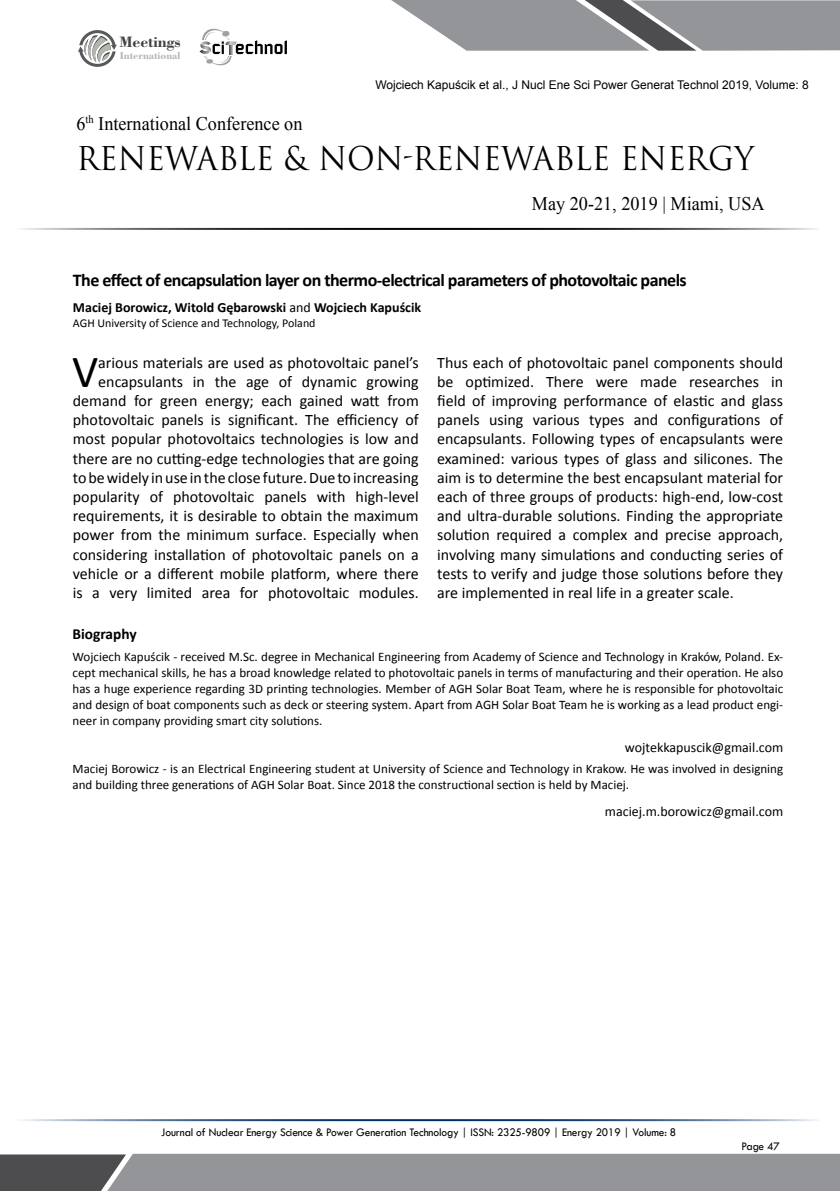
<style>
.page{position:relative;width:840px;height:1191px;background:#fff}
.page>*{position:absolute;margin:0;border:0;box-sizing:border-box;transform-origin:0 0}
.t1{font:46.2px "Calibri";color:#000}
.t2{font:31.8px "Trajan Pro 3";color:#000;scale:.95 1}
.t3{font:19.2px "Times New Roman";color:#000;scale:.95 1}
.t4{font:700 18px "Calibri";letter-spacing:-.03em;color:#000}
.t5{font:16px/19.2px "Calibri";color:#000;text-align:right}
.t6{font:700 16px "Bodoni BT";color:#414042}
.t7{font:700 15.4px "Calibri";color:#000}
.t8{font:14px "Calibri";color:#000}
.t9{font:700 14px "Calibri";color:#000}
.t10{font:13px/16px "Calibri";color:#000;text-align:justify}
.t11{font:12px "Tw Cen";letter-spacing:-.01em;color:#000;scale:.95 1}
.t12{font:12px "Arial";color:#000}
.t13{font:12px "Calibri";color:#000}
.t14{font:700 10.6px "Bodoni BT";color:#b3b6af}
.s1{font-weight:400}
</style>
<div class="page">
<hr style="left:12px;top:228px;width:807px;height:2px;background:#000">
<hr style="left:12px;top:1119px;width:807px;height:2px;background:#002f67">
<svg style="left:391px;top:0;width:449px;height:51px;background:#9b9c9f"></svg>
<svg style="left:0;top:1154px;width:840px;height:37px;background:#8a8c8f"></svg>
<svg style="left:78px;top:30px;width:39px;height:37px"></svg>
<svg style="left:199px;top:29px;width:88px;height:37px"></svg>
<p class="t6" style="left:119px;top:32px;width:63px">Meetings</p>
<p class="t14" style="left:120px;top:48px;width:62px">International</p>
<p class="t3" style="left:76px;top:110px;width:239px">6<sup>th</sup> International Conference on</p>
<p class="t12" style="left:375px;top:77px;width:435px">Wojciech Kapuścik et al., J Nucl Ene Sci Power Generat Technol 2019, Volume: 8</p>
<h2 class="t2" style="left:76px;top:137px;width:715px">RENEWABLE &amp; NON-RENEWABLE ENERGY</h2>
<p class="t3" style="left:532px;top:190px;width:246px">May 20-21, 2019 | Miami, USA</p>
<p class="t4" style="left:73px;top:268px;width:615px">The effect of encapsulation layer on thermo-electrical parameters of photovoltaic panels</p>
<p class="t9" style="left:73px;top:298px;width:350px">Maciej Borowicz, Witold Gębarowski <span class="s1">and</span> Wojciech Kapuścik</p>
<p class="t13" style="left:73px;top:316px;width:244px">AGH University of Science and Technology, Poland</p>
<h1 class="t1" style="left:72px;top:342px;width:28px">V</h1>
<p class="t5" style="left:73px;top:353px;width:347px">arious materials are used as photovoltaic panel’s encapsulants in the age of dynamic growing demand for green energy; each gained watt from photovoltaic panels is significant. The efficiency of most popular photovoltaics technologies is low and there are no cutting-edge technologies that are going to be widely in use in the close future. Due to increasing popularity of photovoltaic panels with high-level requirements, it is desirable to obtain the maximum power from the minimum surface. Especially when considering installation of photovoltaic panels on a vehicle or a different mobile platform, where there is a very limited area for photovoltaic modules.</p>
<p class="t5" style="left:437px;top:353px;width:347px;text-align:justify">Thus each of photovoltaic panel components should be optimized. There were made researches in field of improving performance of elastic and glass panels using various types and configurations of encapsulants. Following types of encapsulants were examined: various types of glass and silicones. The aim is to determine the best encapsulant material for each of three groups of products: high-end, low-cost and ultra-durable solutions. Finding the appropriate solution required a complex and precise approach, involving many simulations and conducting series of tests to verify and judge those solutions before they are implemented in real life in a greater scale.</p>
<p class="t7" style="left:73px;top:624px;width:66px">Biography</p>
<p class="t10" style="left:73px;top:649px;width:712px">Wojciech Kapuścik - received M.Sc. degree in Mechanical Engineering from Academy of Science and Technology in Kraków, Poland. Ex&shy;cept mechanical skills, he has a broad knowledge related to photovoltaic panels in terms of manufacturing and their operation. He also has a huge experience regarding 3D printing technologies. Member of AGH Solar Boat Team, where he is responsible for photovoltaic and design of boat components such as deck or steering system. Apart from AGH Solar Boat Team he is working as a lead product engi&shy;neer in company providing smart city solutions.</p>
<p class="t8" style="left:625px;top:738px;width:160px">wojtekkapuscik@gmail.com</p>
<p class="t10" style="left:73px;top:761px;width:712px">Maciej Borowicz - is an Electrical Engineering student at University of Science and Technology in Krakow. He was involved in designing and building three generations of AGH Solar Boat. Since 2018 the constructional section is held by Maciej.</p>
<p class="t8" style="left:605px;top:802px;width:180px">maciej.m.borowicz@gmail.com</p>
<p class="t11" style="left:161px;top:1125px;width:543px">Journal of Nuclear Energy Science &amp; Power Generation Technology | ISSN: 2325-9809 | Energy 2019 | Volume: 8</p>
<p class="t11" style="left:741px;top:1139px;width:42px">Page 47</p>
</div>
